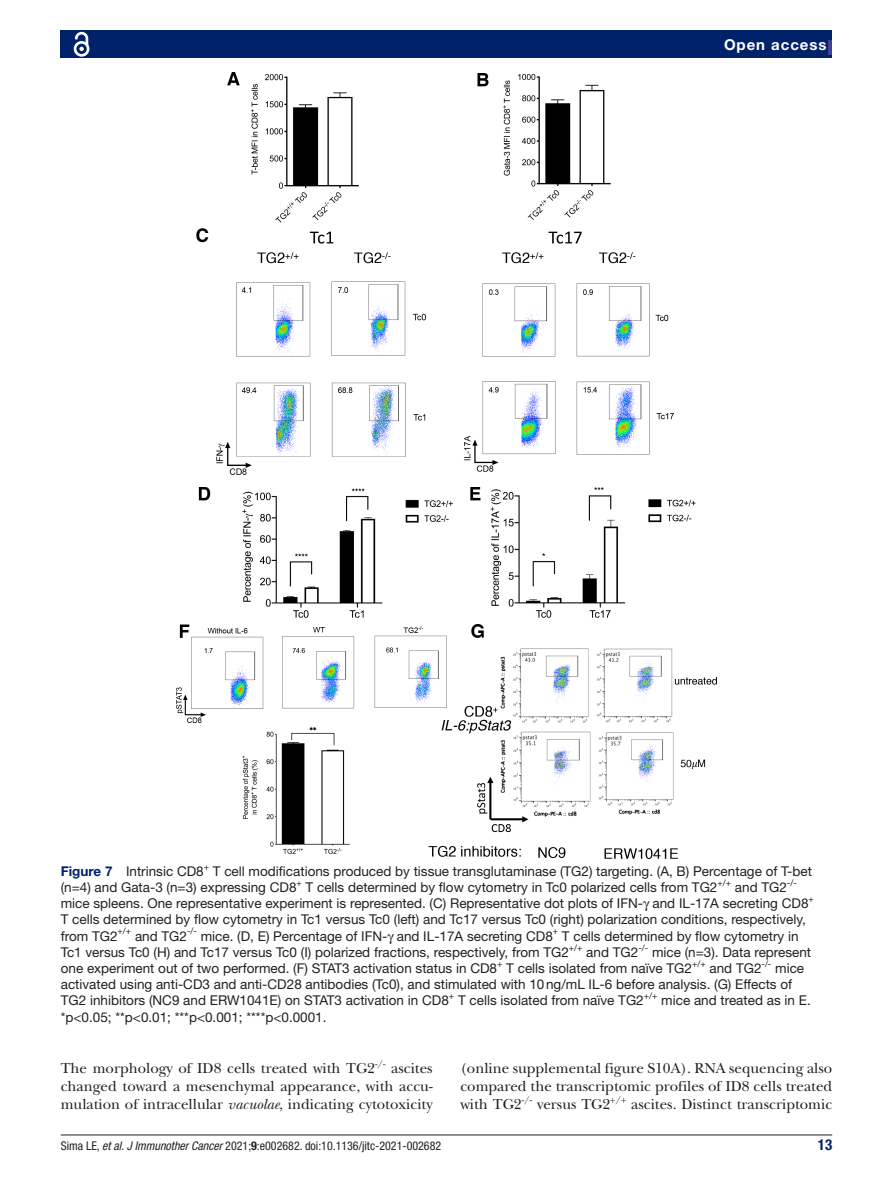
<style>
.page{position:relative;width:893px;height:1191px;background:#fff}
.page>*{position:absolute;margin:0;border:0;box-sizing:border-box;transform-origin:0 0}
.t1{font:15px/18px "New Baskerville";color:#231f20;text-align:justify}
.t2{font:700 15px "Helvetica Neue LT Std";letter-spacing:.065em;color:#fff}
.t3{font:700 condensed 15px "Helvetica Neue LT Std";color:#00226b}
.t4{font:13.5px/16.2px "Helvetica Neue LT Std";color:#231f20}
.t5{font:condensed 12px "Helvetica Neue LT Std";color:#231f20}
.t6{font:9.9px "New Baskerville";color:#231f20}
.t7{font:9px "Helvetica Neue LT Std";color:#231f20}
.s1{font-weight:700;color:#00226b}
.s2{font-style:italic}
.s3{font-weight:700}
</style>
<div class="page">
<hr style="left:61px;top:1134px;width:771px;height:1px;background:#231f20">
<div style="left:61px;top:31px;width:771px;height:27px;background:#00226b"></div>
<hr style="left:828px;top:40px;width:4px;height:15px;background:#414099">
<svg style="left:73px;top:31px;width:17px;height:26px"></svg>
<img style="left:176px;top:73px;width:540px;height:785px">
<p class="t2" style="left:724px;top:35px;width:104px">Open access</p>
<p class="t4" style="left:61px;top:862px;width:145px"><span class="s1">Figure 7</span> Intrinsic CD8</p>
<p class="t7" style="left:204px;top:861px;width:7px">+</p>
<p class="t4" style="left:61px;top:862px;width:753px;text-indent:152px">T cell modifications produced by tissue transglutaminase (TG2) targeting. (A, B) Percentage of T-bet (n=4) and Gata-3 (n=3) expressing CD8<sup>+</sup> T cells determined by flow cytometry in Tc0 polarized cells from TG2<sup>+/+</sup> and TG2<sup>-/- </sup>mice spleens. One representative experiment is represented. (C) Representative dot plots of IFN- and IL-17A secreting CD8</p>
<p class="t7" style="left:808px;top:893px;width:7px">+</p>
<p class="t4" style="left:61px;top:911px;width:747px">T cells determined by flow cytometry in Tc1 versus Tc0 (left) and Tc17 versus Tc0 (right) polarization conditions, respectively, from TG2<sup>+/+</sup> and TG2<sup>-/-</sup> mice. (D, E) Percentage of IFN- and IL-17A secreting CD8<sup>+</sup> T cells determined by flow cytometry in<br>Tc1 versus Tc0 (H) and Tc17 versus Tc0 (I) polarized fractions, respectively, from TG2</p>
<p class="t7" style="left:569px;top:942px;width:15px">+/+</p>
<p class="t4" style="left:586px;top:943px;width:54px">and TG2</p>
<p class="t7" style="left:638px;top:942px;width:11px">-/-</p>
<p class="t4" style="left:61px;top:943px;width:752px;text-indent:591px">mice (n=3). Data represent one experiment out of two performed. (F) STAT3 activation status in CD8<sup>+</sup> T cells isolated from naïve TG2<sup>+/+</sup> and TG2<sup>-/-</sup> mice activated using anti-CD3 and anti-CD28 antibodies (Tc0), and stimulated with 10ng/mL IL-6 before analysis. (G) Effects of TG2 inhibitors (NC9 and ERW1041E) on STAT3 activation in CD8</p>
<p class="t7" style="left:449px;top:990px;width:7px">+</p>
<p class="t4" style="left:458px;top:992px;width:187px">T cells isolated from naïve TG2</p>
<p class="t7" style="left:644px;top:990px;width:15px">+/+</p>
<p class="t4" style="left:661px;top:992px;width:151px">mice and treated as in E.</p>
<p class="t4" style="left:61px;top:1008px;width:267px">*p&lt;0.05; **p&lt;0.01; ***p&lt;0.001; ****p&lt;0.0001.</p>
<p class="t1" style="left:61px;top:1059px;width:316px">The morphology of ID8 cells treated with TG2</p>
<p class="t6" style="left:375px;top:1057px;width:12px">-/-</p>
<p class="t1" style="left:61px;top:1059px;width:373px;text-indent:330px">ascites changed toward a mesenchymal appearance, with accu&shy;mulation of intracellular <span class="s2">vacuolae</span>, indicating cytotoxicity</p>
<p class="t1" style="left:460px;top:1059px;width:373px">(online supplemental figure S10A). RNA sequencing also compared the transcriptomic profiles of ID8 cells treated with TG2</p>
<p class="t6" style="left:522px;top:1093px;width:12px">-/-</p>
<p class="t1" style="left:537px;top:1095px;width:75px">versus TG2</p>
<p class="t6" style="left:610px;top:1093px;width:18px">+/+</p>
<p class="t1" style="left:631px;top:1095px;width:202px">ascites. Distinct transcriptomic</p>
<p class="t5" style="left:61px;top:1138px;width:382px">Sima LE, <span class="s2">et al</span>. <span class="s2">J Immunother Cancer</span> 2021;<span class="s3">9</span>:e002682. doi:10.1136/jitc-2021-002682</p>
<p class="t3" style="left:818px;top:1135px;width:16px">13</p>
</div>
